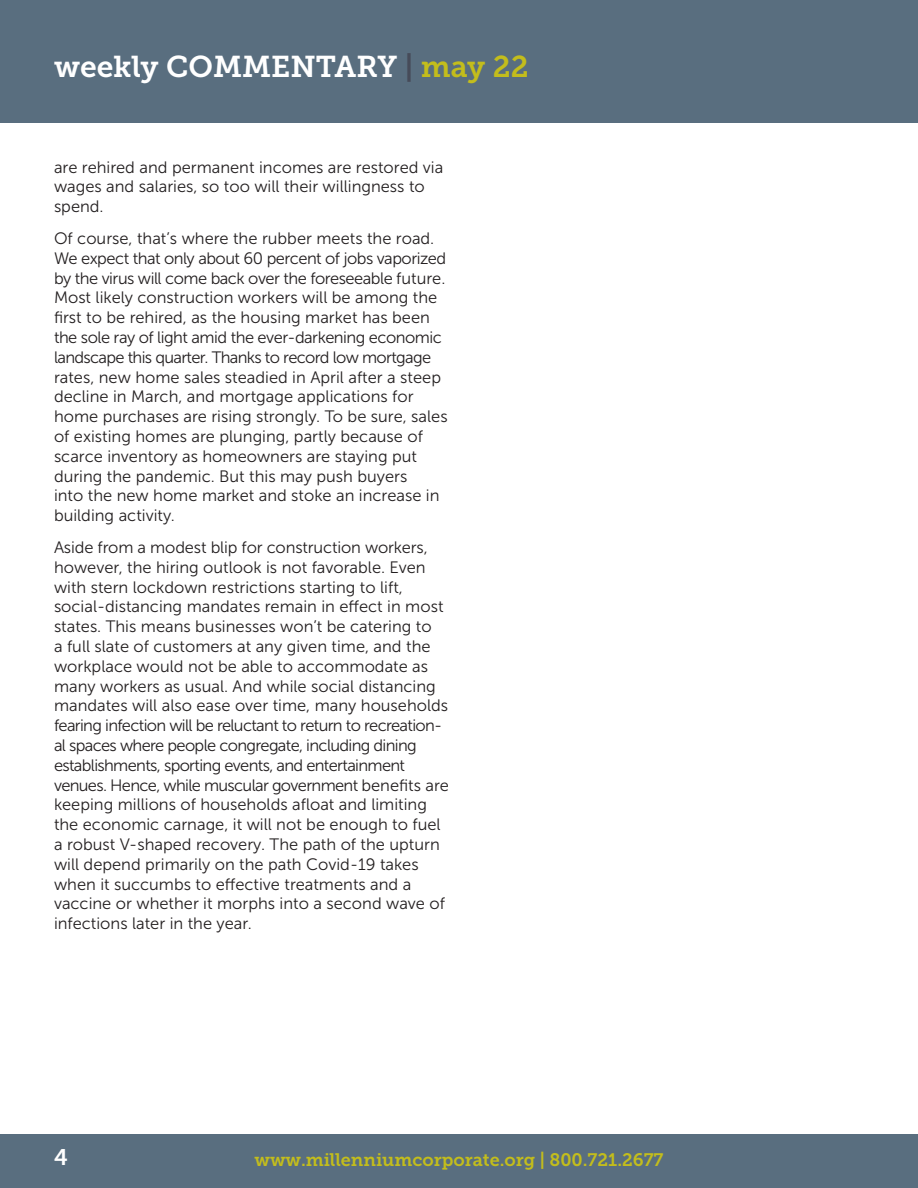
<style>
.page{position:relative;width:918px;height:1188px;background:#fff}
.page>*{position:absolute;margin:0;border:0;box-sizing:border-box;transform-origin:0 0}
.t1{font:30px "Museo Slab 700";color:#fff}
.t2{font:22.5px "Museo Slab 700";color:#fff}
.t3{font:18px "Museo Slab 700";color:#c3bd1c}
.No_Spacing{font:16.5px/19.8px "Museo Sans 300";color:#231f20}
.s1{color:#464b59}
.s2{color:#c3bd1c}
</style>
<div class="page">
<div style="left:0;top:0;width:918px;height:122px;background:#596e7f"></div>
<div style="left:0;top:1134px;width:918px;height:54px;background:#596e7f"></div>
<p class="t1" style="left:54px;top:49px;width:476px">weekly COMMENTARY <span class="s1">|</span> <span class="s2">may 22</span></p>
<p class="No_Spacing" style="left:54px;top:157px;width:391px">are rehired and permanent incomes are restored via wages and salaries, so too will their willingness to spend.</p>
<p class="No_Spacing" style="left:54px;top:229px;width:395px">Of course, that’s where the rubber meets the road.<br>We expect that only about 60 percent of jobs vaporized by the virus will come back over the foreseeable future.<br>Most likely construction workers will be among the first to be rehired, as the housing market has been the sole ray of light amid the ever-darkening economic landscape this quarter. Thanks to record low mortgage rates, new home sales steadied in April after a steep decline in March, and mortgage applications for home purchases are rising strongly. To be sure, sales of existing homes are plunging, partly because of scarce inventory as homeowners are staying put during the pandemic. But this may push buyers<br>into the new home market and stoke an increase in building activity.</p>
<p class="No_Spacing" style="left:54px;top:538px;width:397px">Aside from a modest blip for construction workers, however, the hiring outlook is not favorable. Even with stern lockdown restrictions starting to lift, social-distancing mandates remain in effect in most states. This means businesses won’t be catering to<br>a full slate of customers at any given time, and the workplace would not be able to accommodate as many workers as usual. And while social distancing mandates will also ease over time, many households fearing infection will be reluctant to return to recreation&shy;al spaces where people congregate, including dining establishments, sporting events, and entertainment venues. Hence, while muscular government benefits are keeping millions of households afloat and limiting the economic carnage, it will not be enough to fuel a robust V-shaped recovery. The path of the upturn will depend primarily on the path Covid-19 takes when it succumbs to effective treatments and a vaccine or whether it morphs into a second wave of infections later in the year.</p>
<p class="t2" style="left:54px;top:1145px;width:15px">4</p>
<p class="t3" style="left:254px;top:1150px;width:411px">www.millenniumcorporate.org | 800.721.2677</p>
</div>
